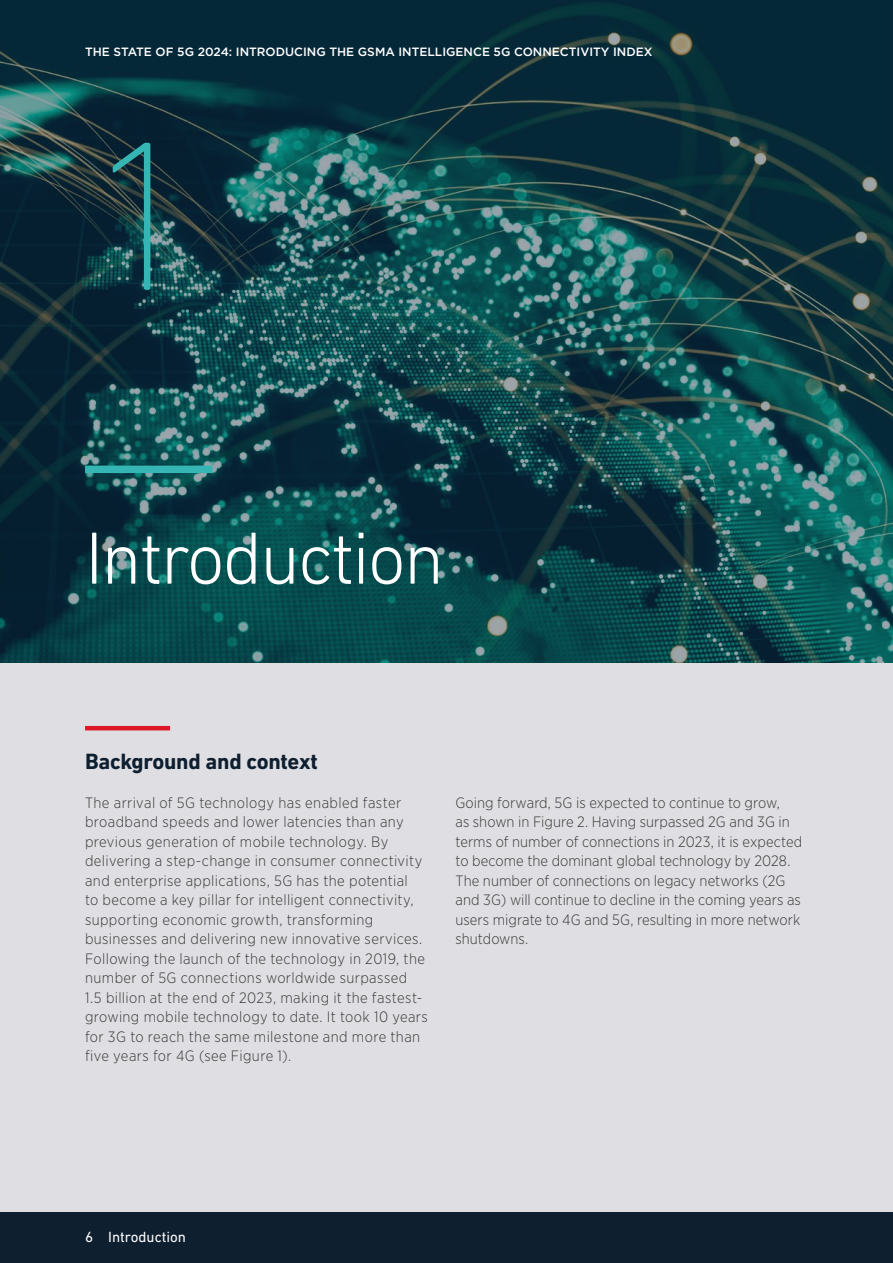
<style>
.page{position:relative;width:893px;height:1263px;background:#dedee3}
.page>*{position:absolute;margin:0;border:0;box-sizing:border-box;transform-origin:0 0}
.Chapter_no{font:200 216.45px "DIN Next LT Pro";color:#35b6b4}
.H1_Chapter_title{font:300 75px "DIN Next LT Pro";letter-spacing:-.03em;color:#fff}
.t1{font:700 22.5px "DIN Next LT Pro";letter-spacing:-.015em;color:#0e1f30}
.Textcopy{font:300 15px/19.5px "Gotham Narrow";letter-spacing:.02em;color:#3c3835}
.t2{font:15px "DIN Next LT Pro";color:#fff}
.t3{font:500 12px "Gotham";color:#fff}
</style>
<div class="page">
<img style="left:0;top:0;width:893px;height:662px">
<div style="left:0;top:1212px;width:893px;height:51px;background:#0e1f30"></div>
<div style="left:85px;top:466px;width:128px;height:7px;background:#35b6b4"></div>
<hr style="left:85px;top:726px;width:85px;height:4px;background:#de1726">
<p class="t3" style="left:85px;top:44px;width:569px">THE STATE OF 5G 2024: INTRODUCI NG THE GSMA INTELLIG ENCE 5G CONNECTIVITY INDEX</p>
<p class="Chapter_no" style="left:85px;top:92px;width:114px">1</p>
<p class="H1_Chapter_title" style="left:85px;top:515px;width:361px">Introduction</p>
<h2 class="t1" style="left:85px;top:748px;width:234px">Background and context</h2>
<p class="Textcopy" style="left:85px;top:792px;width:344px">The arrival of 5G technology has enabled faster broadband speeds and lower latencies than any previous generation of mobile technology. By delivering a step-change in consumer connectivity and enterprise applications, 5G has the potential<br>to become a key pillar for intelligent connectivity, supporting economic growth, transforming businesses and delivering new innovative services.<br>Following the launch of the technology in 2019, the number of 5G connections worldwide surpassed<br>1.5 billion at the end of 2023, making it the fastest&shy;growing mobile technology to date. It took 10 years for 3G to reach the same milestone and more than five years for 4G (see Figure 1).</p>
<p class="Textcopy" style="left:455px;top:792px;width:348px">Going forward, 5G is expected to continue to grow,<br>as shown in Figure 2. Having surpassed 2G and 3G in terms of number of connections in 2023, it is expected to become the dominant global technology by 2028.<br>The number of connections on legacy networks (2G and 3G) will continue to decline in the coming years as users migrate to 4G and 5G, resulting in more network shutdowns.</p>
<p class="t2" style="left:85px;top:1228px;width:103px">6 Introduction</p>
</div>
